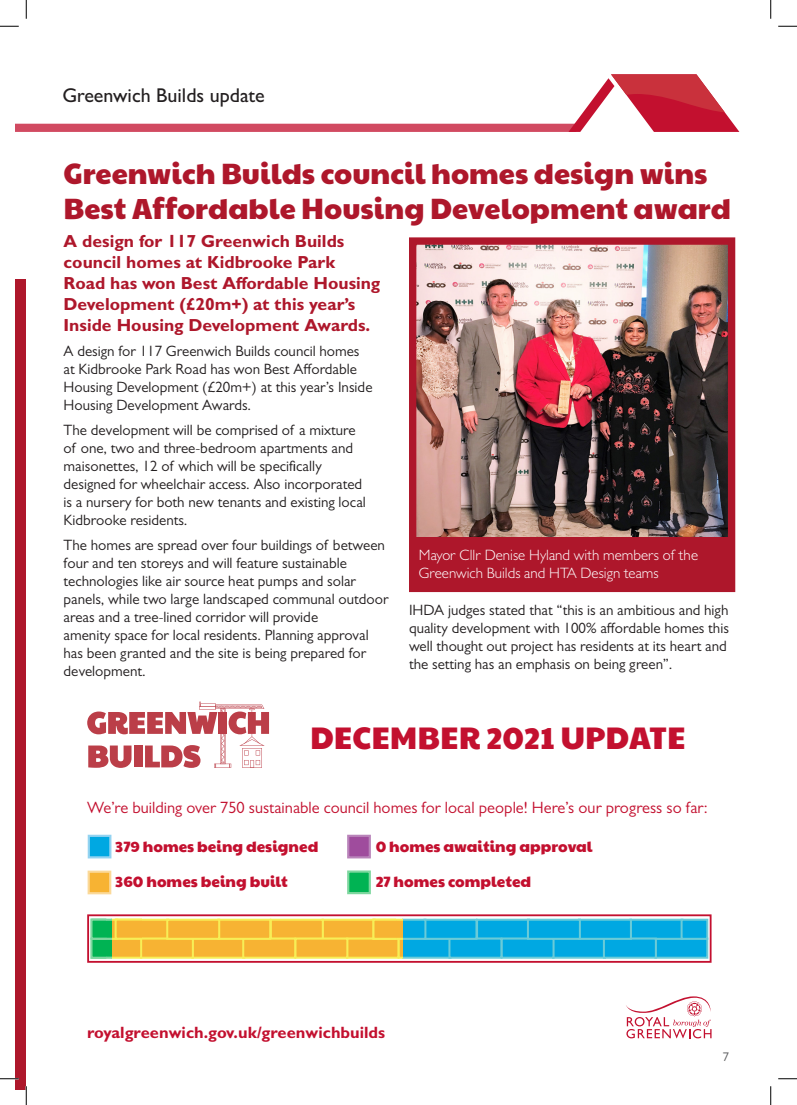
<style>
.page{position:relative;width:797px;height:1105px;background:#fff}
.page>*{position:absolute;margin:0;border:0;box-sizing:border-box;transform-origin:0 0}
.t1{font:31.25px "Paytone One";color:#c3102f}
.t2{font:28.75px/34.5px "Paytone One";color:#ae172b}
.t3{font:500 20px "Gill Sans MT Std";color:#231f20}
.t4{font:700 17.5px/21px "Gill Sans MT Std";color:#ae172b}
.t5{font:16.38px "Gill Sans MT Std";color:#c3102f}
.t6{font:700 16.38px "Gill Sans MT Std";color:#c3102f}
.t7{font:15.38px "Paytone One";color:#c3102f}
.t8{font:15px/18px "Gill Sans MT Std";color:#231f20}
.t9{font:300 15px/18px "Gill Sans MT Std";color:#fff}
.t10{font:12.5px "Gill Sans MT Std";color:#57585a}
</style>
<div class="page">
<svg style="left:87px;top:702px;width:182px;height:66px"></svg>
<svg style="left:626px;top:996px;width:85px;height:42px"></svg>
<div style="left:89px;top:836px;width:21px;height:21px;background:#00a8e2"></div>
<div style="left:88px;top:835px;width:23px;height:23px;border:2px solid #93d3f1"></div>
<div style="left:89px;top:872px;width:21px;height:21px;background:#f7b333"></div>
<div style="left:88px;top:871px;width:23px;height:23px;border:2px solid #fbd999"></div>
<div style="left:348px;top:871px;width:22px;height:22px;background:#00b353"></div>
<div style="left:347px;top:870px;width:24px;height:24px;border:2px solid #7ed79f"></div>
<div style="left:348px;top:836px;width:22px;height:21px;background:#9f4c9d"></div>
<div style="left:347px;top:835px;width:24px;height:23px;border:2px solid #b984ba"></div>
<div style="left:87px;top:914px;width:624px;height:49px;border:2px solid #c3102f"></div>
<div style="left:655px;top:939px;width:52px;height:19px;background:#00a8e2"></div>
<div style="left:654px;top:937px;width:54px;height:22px;border:2px solid #6acbd8"></div>
<div style="left:630px;top:920px;width:52px;height:19px;background:#00a8e2"></div>
<div style="left:629px;top:919px;width:54px;height:21px;border:2px solid #6acbd8"></div>
<div style="left:681px;top:920px;width:26px;height:19px;background:#00a8e2"></div>
<div style="left:680px;top:919px;width:28px;height:21px;border:2px solid #6acbd8"></div>
<div style="left:477px;top:920px;width:52px;height:19px;background:#00a8e2"></div>
<div style="left:476px;top:919px;width:54px;height:21px;border:2px solid #6acbd8"></div>
<div style="left:553px;top:939px;width:52px;height:19px;background:#00a8e2"></div>
<div style="left:552px;top:937px;width:54px;height:22px;border:2px solid #6acbd8"></div>
<div style="left:604px;top:939px;width:52px;height:19px;background:#00a8e2"></div>
<div style="left:603px;top:937px;width:54px;height:22px;border:2px solid #6acbd8"></div>
<div style="left:579px;top:920px;width:52px;height:19px;background:#00a8e2"></div>
<div style="left:578px;top:919px;width:54px;height:21px;border:2px solid #6acbd8"></div>
<div style="left:501px;top:939px;width:52px;height:19px;background:#00a8e2"></div>
<div style="left:500px;top:937px;width:54px;height:22px;border:2px solid #6acbd8"></div>
<div style="left:528px;top:920px;width:52px;height:19px;background:#00a8e2"></div>
<div style="left:527px;top:919px;width:54px;height:21px;border:2px solid #6acbd8"></div>
<div style="left:449px;top:939px;width:52px;height:19px;background:#00a8e2"></div>
<div style="left:448px;top:937px;width:54px;height:22px;border:2px solid #6acbd8"></div>
<div style="left:424px;top:920px;width:52px;height:19px;background:#00a8e2"></div>
<div style="left:423px;top:919px;width:54px;height:21px;border:2px solid #6acbd8"></div>
<div style="left:322px;top:920px;width:52px;height:19px;background:#f7b333"></div>
<div style="left:321px;top:919px;width:54px;height:21px;border:2px solid #f7ee56"></div>
<div style="left:347px;top:939px;width:51px;height:19px;background:#f7b333"></div>
<div style="left:346px;top:937px;width:53px;height:22px;border:2px solid #f7ee56"></div>
<svg style="left:372px;top:919px;width:79px;height:40px"></svg>
<div style="left:271px;top:920px;width:52px;height:19px;background:#f7b333"></div>
<div style="left:270px;top:919px;width:54px;height:21px;border:2px solid #f7ee56"></div>
<div style="left:295px;top:939px;width:52px;height:19px;background:#f7b333"></div>
<div style="left:294px;top:937px;width:54px;height:22px;border:2px solid #f7ee56"></div>
<div style="left:116px;top:920px;width:52px;height:19px;background:#f7b333"></div>
<div style="left:115px;top:919px;width:54px;height:21px;border:2px solid #f7ee56"></div>
<div style="left:192px;top:939px;width:52px;height:19px;background:#f7b333"></div>
<div style="left:191px;top:937px;width:54px;height:22px;border:2px solid #f7ee56"></div>
<div style="left:243px;top:939px;width:52px;height:19px;background:#f7b333"></div>
<div style="left:242px;top:937px;width:54px;height:22px;border:2px solid #f7ee56"></div>
<div style="left:218px;top:920px;width:52px;height:19px;background:#f7b333"></div>
<div style="left:217px;top:919px;width:54px;height:21px;border:2px solid #f7ee56"></div>
<div style="left:141px;top:939px;width:52px;height:19px;background:#f7b333"></div>
<div style="left:140px;top:937px;width:54px;height:22px;border:2px solid #f7ee56"></div>
<div style="left:167px;top:920px;width:52px;height:19px;background:#f7b333"></div>
<div style="left:166px;top:919px;width:54px;height:21px;border:2px solid #f7ee56"></div>
<svg style="left:115px;top:918px;width:28px;height:22px"></svg>
<div style="left:372px;top:919px;width:25px;height:21px;background:#f7b333;border:2px solid #f7ee56"></div>
<div style="left:90px;top:937px;width:17px;height:22px;border:2px solid #7ed79f"></div>
<svg style="left:91px;top:919px;width:51px;height:40px"></svg>
<div style="left:91px;top:919px;width:15px;height:20px;background:#00b353"></div>
<div style="left:90px;top:918px;width:17px;height:22px;border:2px solid #7ed79f"></div>
<div style="left:16px;top:279px;width:10px;height:810px;background:#ae172b"></div>
<svg style="left:16px;top:74px;width:723px;height:58px"></svg>
<div style="left:412px;top:241px;width:319px;height:347px;background:#ae172b"></div>
<img style="left:417px;top:245px;width:310px;height:291px">
<div style="left:409px;top:237px;width:326px;height:355px;border:7px solid #ae172b"></div>
<svg style="left:0;top:25px;width:19px;height:2px"></svg>
<svg style="left:778px;top:25px;width:19px;height:2px"></svg>
<svg style="left:0;top:1078px;width:19px;height:1px"></svg>
<svg style="left:778px;top:1078px;width:19px;height:1px"></svg>
<svg style="left:25px;top:0;width:2px;height:19px"></svg>
<svg style="left:25px;top:1086px;width:2px;height:19px"></svg>
<svg style="left:770px;top:0;width:1px;height:19px"></svg>
<svg style="left:770px;top:1086px;width:1px;height:19px"></svg>
<p class="t3" style="left:62px;top:83px;width:204px">Greenwich Builds update</p>
<p class="t2" style="left:64px;top:154px;width:669px">Greenwich Builds council homes design wins<br>Best Affordable Housing Development award</p>
<p class="t4" style="left:64px;top:230px;width:318px">A design for 117 Greenwich Builds council homes at Kidbrooke Park Road has won Best Affordable Housing Development (£20m+) at this year’s Inside Housing Development Awards.</p>
<p class="t8" style="left:64px;top:342px;width:310px">A design for 117 Greenwich Builds council homes at Kidbrooke Park Road has won Best Affordable Housing Development (£20m+) at this year’s Inside Housing Development Awards.</p>
<p class="t8" style="left:64px;top:421px;width:304px">The development will be comprised of a mixture of one, two and three-bedroom apartments and maisonettes, 12 of which will be specifically designed for wheelchair access. Also incorporated is a nursery for both new tenants and existing local Kidbrooke residents.</p>
<p class="t8" style="left:64px;top:536px;width:326px">The homes are spread over four buildings of between four and ten storeys and will feature sustainable technologies like air source heat pumps and solar panels, while two large landscaped communal outdoor areas and a tree-lined corridor will provide<br>amenity space for local residents. Planning approval has been granted and the site is being prepared for development.</p>
<p class="t9" style="left:419px;top:545px;width:281px">Mayor Cllr Denise Hyland with members of the<br>Greenwich Builds and HTA Design teams</p>
<p class="t8" style="left:409px;top:601px;width:321px">IHDA judges stated that “this is an ambitious and high quality development with 100% affordable homes this well thought out project has residents at its heart and the setting has an emphasis on being green”.</p>
<p class="t1" style="left:310px;top:713px;width:377px">DECEMBER 2021 UPDATE</p>
<p class="t5" style="left:87px;top:798px;width:622px">We’re building over 750 sustainable council homes for local people! Here’s our progress so far:</p>
<p class="t7" style="left:115px;top:834px;width:204px">379 homes being designed</p>
<p class="t7" style="left:375px;top:834px;width:219px">0 homes awaiting approval</p>
<p class="t7" style="left:115px;top:869px;width:174px">360 homes being built</p>
<p class="t7" style="left:375px;top:869px;width:157px">27 homes completed</p>
<p class="t6" style="left:87px;top:1023px;width:299px">royalgreenwich.gov.uk/greenwichbuilds</p>
<p class="t10" style="left:722px;top:1050px;width:8px">7</p>
</div>
